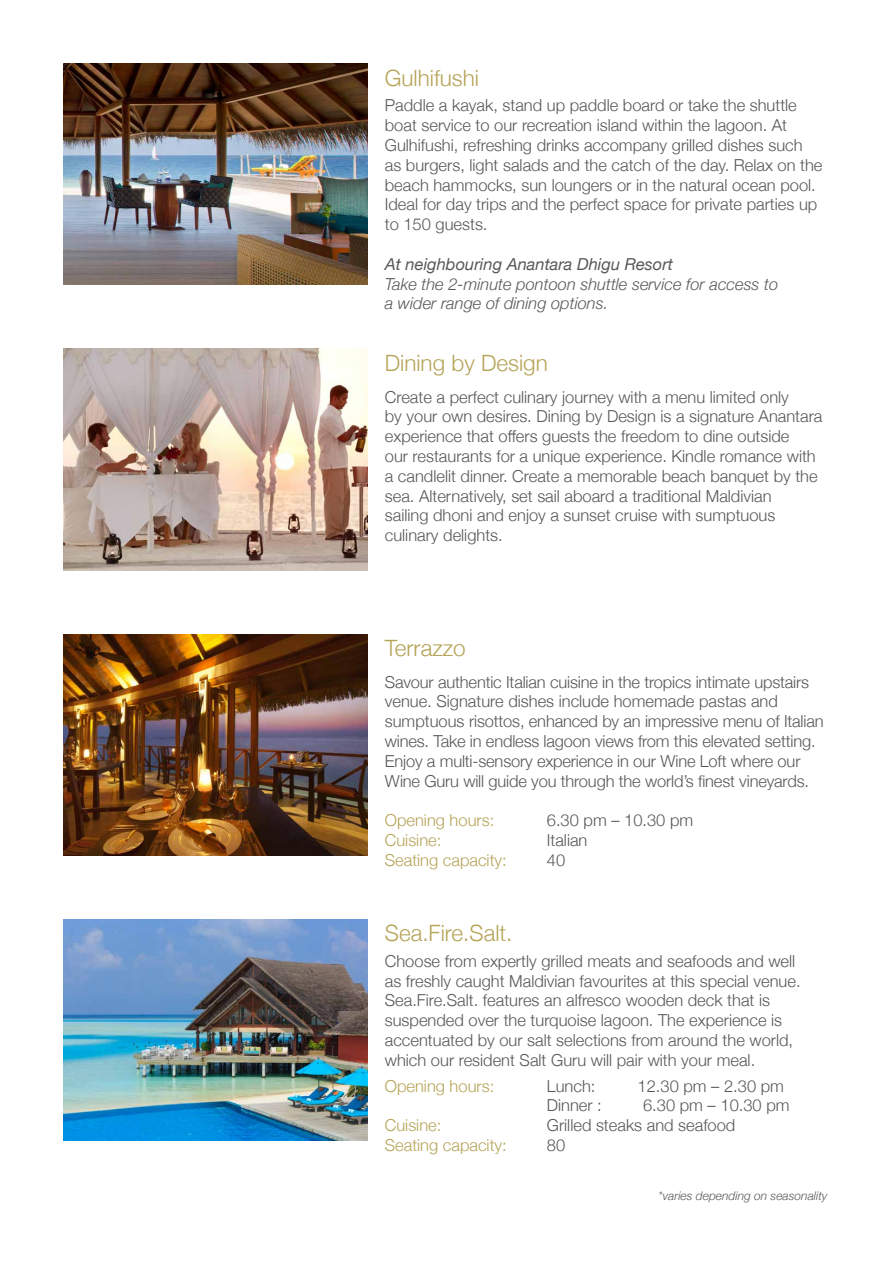
<style>
.page{position:relative;width:893px;height:1263px;background:#fff}
.page>*{position:absolute;margin:0;border:0;box-sizing:border-box;transform-origin:0 0}
.t1{font:300 22.5px "Helvetica Neue";color:#b6a458}
.t2{font:300 16.5px/19.8px "Helvetica Neue";color:#58585b}
.t3{font:italic 300 16.5px/19.8px "Helvetica Neue";color:#58585b}
.t4{font:300 16.5px "Helvetica Neue";color:#b6a458}
.t5{font:italic 16.5px "Helvetica Neue";color:#58585b}
.t6{font:italic 300 12px "Helvetica Neue";color:#58585b}
</style>
<div class="page">
<img style="left:64px;top:64px;width:304px;height:221px">
<img style="left:64px;top:919px;width:304px;height:221px">
<img style="left:64px;top:634px;width:304px;height:221px">
<img style="left:64px;top:349px;width:304px;height:221px">
<h1 class="t1" style="left:385px;top:59px;width:96px">Gulhifushi</h1>
<p class="t2" style="left:385px;top:94px;width:439px">Paddle a kayak, stand up paddle board or take the shuttle boat service to our recreation island within the lagoon. At Gulhifushi, refreshing drinks accompany grilled dishes such as burgers, light salads and the catch of the day. Relax on the beach hammocks, sun loungers or in the natural ocean pool.<br>Ideal for day trips and the perfect space for private parties up to 150 guests.</p>
<p class="t5" style="left:385px;top:252px;width:290px">At neighbouring Anantara Dhigu Resort</p>
<p class="t3" style="left:385px;top:273px;width:395px">Take the 2-minute pontoon shuttle service for access to a wider range of dining options.</p>
<h1 class="t1" style="left:385px;top:344px;width:164px">Dining by Design</h1>
<p class="t2" style="left:385px;top:385px;width:439px">Create a perfect culinary journey with a menu limited only<br>by your own desires. Dining by Design is a signature Anantara experience that offers guests the freedom to dine outside<br>our restaurants for a unique experience. Kindle romance with a candlelit dinner. Create a memorable beach banquet by the sea. Alternatively, set sail aboard a traditional Maldivian<br>sailing dhoni and enjoy a sunset cruise with sumptuous culinary delights.</p>
<h1 class="t1" style="left:385px;top:630px;width:82px">Terrazzo</h1>
<p class="t2" style="left:385px;top:671px;width:440px">Savour authentic Italian cuisine in the tropics intimate upstairs venue. Signature dishes include homemade pastas and sumptuous risottos, enhanced by an impressive menu of Italian wines. Take in endless lagoon views from this elevated setting.<br>Enjoy a multi-sensory experience in our Wine Loft where our Wine Guru will guide you through the world’s finest vineyards.</p>
<p class="t4" style="left:385px;top:807px;width:111px">Opening hours:</p>
<p class="t2" style="left:547px;top:809px;width:148px">6.30 pm – 10.30 pm</p>
<p class="t4" style="left:385px;top:827px;width:58px">Cuisine:</p>
<p class="t2" style="left:547px;top:829px;width:42px">Italian</p>
<p class="t4" style="left:385px;top:847px;width:123px">Seating capacity:</p>
<p class="t2" style="left:547px;top:849px;width:20px">40</p>
<h1 class="t1" style="left:385px;top:915px;width:129px">Sea.Fire.Salt.</h1>
<p class="t2" style="left:385px;top:950px;width:417px">Choose from expertly grilled meats and seafoods and well as freshly caught Maldivian favourites at this special venue.<br>Sea.Fire.Salt. features an alfresco wooden deck that is suspended over the turquoise lagoon. The experience is accentuated by our salt selections from around the world, which our resident Salt Guru will pair with your meal.</p>
<p class="t4" style="left:385px;top:1072px;width:111px">Opening hours:</p>
<p class="t2" style="left:547px;top:1075px;width:50px">Lunch:</p>
<p class="t2" style="left:638px;top:1075px;width:148px">12.30 pm – 2.30 pm</p>
<p class="t2" style="left:547px;top:1094px;width:57px">Dinner :</p>
<p class="t2" style="left:643px;top:1094px;width:148px">6.30 pm – 10.30 pm</p>
<p class="t4" style="left:385px;top:1112px;width:58px">Cuisine:</p>
<p class="t2" style="left:547px;top:1114px;width:190px">Grilled steaks and seafood</p>
<p class="t4" style="left:385px;top:1132px;width:123px">Seating capacity:</p>
<p class="t2" style="left:547px;top:1134px;width:20px">80</p>
<p class="t6" style="left:658px;top:1186px;width:170px">*varies depending on seasonality</p>
</div>
